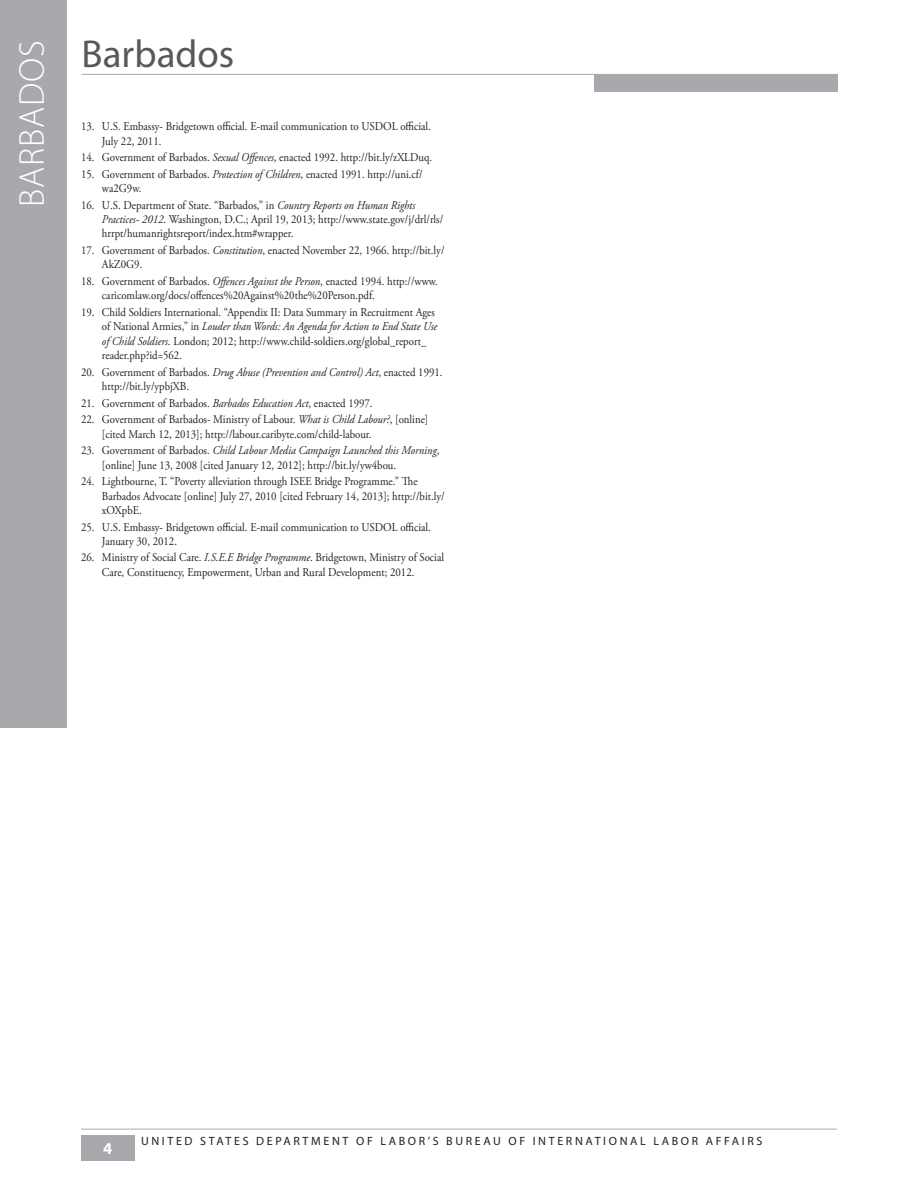
<style>
.page{position:relative;width:918px;height:1188px;background:#fff}
.page>*{position:absolute;margin:0;border:0;box-sizing:border-box;transform-origin:0 0}
.t1{font:39px "Myriad Pro";color:#57585a}
.t2{font:300 36px "Myriad Pro";letter-spacing:.02em;color:#fff}
.t3{font:700 16.5px "Myriad Pro";color:#fff}
.t4{font:12px/14.4px "Adobe Garamond Pro";color:#231f20;scale:.9 1}
.t5{font:12px "Myriad Pro";letter-spacing:.22em;color:#231f20}
.s1{font-style:italic}
</style>
<div class="page">
<div style="left:0;top:0;width:68px;height:728px;background:#a8a9ad"></div>
<div style="left:81px;top:1136px;width:53px;height:25px;background:#a8a9ad"></div>
<hr style="left:81px;top:1129px;width:756px;height:1px;background:#a8a9ad">
<div style="left:595px;top:74px;width:243px;height:18px;background:#a8a9ad"></div>
<hr style="left:82px;top:74px;width:756px;height:1px;background:#a8a9ad">
<h2 class="t2" style="left:12px;top:207px;width:168px;rotate:-90deg">BARBADOS</h2>
<h1 class="t1" style="left:82px;top:30px;width:154px">BARBADOS</h1>
<p class="t4" style="left:102px;top:120px;width:367px;text-indent:-21px">13. U.S. Embassy- Bridgetown official. E-mail communication to USDOL official.<br>July 22, 2011.</p>
<p class="t4" style="left:81px;top:151px;width:392px">14. Government of Barbados. <span class="s1">Sexual Offences</span>, enacted 1992. http://bit.ly/zXLDuq.</p>
<p class="t4" style="left:102px;top:167px;width:358px;text-indent:-21px">15. Government of Barbados. <span class="s1">Protection of Children</span>, enacted 1991. http://uni.cf/ wa2G9w.</p>
<p class="t4" style="left:102px;top:198px;width:381px;text-indent:-21px">16. U.S. Department of State. “Barbados,” in <span class="s1">Country Reports on Human Rights<br>Practices- 2012</span>. Washington, D.C.; April 19, 2013; http://www.state.gov/j/drl/rls/ hrrpt/humanrightsreport/index.htm#wrapper.</p>
<p class="t4" style="left:102px;top:243px;width:382px;text-indent:-21px">17. Government of Barbados. <span class="s1">Constitution</span>, enacted November 22, 1966. http://bit.ly/<br>AkZ0G9.</p>
<p class="t4" style="left:102px;top:274px;width:375px;text-indent:-21px">18. Government of Barbados. <span class="s1">Offences Against the Person</span>, enacted 1994. http://www. caricomlaw.org/docs/offences%20Against%20the%20Person.pdf.</p>
<p class="t4" style="left:102px;top:305px;width:374px;text-indent:-21px">19. Child Soldiers International. “Appendix II: Data Summary in Recruitment Ages of National Armies,” in <span class="s1">Louder than Words: An Agenda for Action to End State Use of Child Soldiers</span>. London; 2012; http://www.child-soldiers.org/global_report_ reader.php?id=562.</p>
<p class="t4" style="left:102px;top:365px;width:380px;text-indent:-21px">20. Government of Barbados. <span class="s1">Drug Abuse (Prevention and Control) Act</span>, enacted 1991. http://bit.ly/ypbjXB.</p>
<p class="t4" style="left:81px;top:396px;width:326px">21. Government of Barbados. <span class="s1">Barbados Education Act</span>, enacted 1997.</p>
<p class="t4" style="left:102px;top:413px;width:364px;text-indent:-21px">22. Government of Barbados- Ministry of Labour. <span class="s1">What is Child Labour?</span>, [online] [cited March 12, 2013]; http://labour.caribyte.com/child-labour.</p>
<p class="t4" style="left:102px;top:444px;width:377px;text-indent:-21px">23. Government of Barbados. <span class="s1">Child Labour Media Campaign Launched this Morning</span>, [online] June 13, 2008 [cited January 12, 2012]; http://bit.ly/yw4bou.</p>
<p class="t4" style="left:102px;top:475px;width:382px;text-indent:-21px">24. Lightbourne, T. “Poverty alleviation through ISEE Bridge Programme.” The<br>Barbados Advocate [online] July 27, 2010 [cited February 14, 2013]; http://bit.ly/ xOXpbE.</p>
<p class="t4" style="left:102px;top:520px;width:367px;text-indent:-21px">25. U.S. Embassy- Bridgetown official. E-mail communication to USDOL official.<br>January 30, 2012.</p>
<p class="t4" style="left:102px;top:551px;width:382px;text-indent:-21px">26. Ministry of Social Care. <span class="s1">I.S.E.E Bridge Programme</span>. Bridgetown, Ministry of Social<br>Care, Constituency, Empowerment, Urban and Rural Development; 2012.</p>
<h3 class="t3" style="left:103px;top:1138px;width:11px">4</h3>
<p class="t5" style="left:141px;top:1133px;width:623px">UNITED STATES DEPARTMENT OF LABOR’S BUREAU OF INTERNATIONAL LABOR AFFAIRS</p>
</div>
